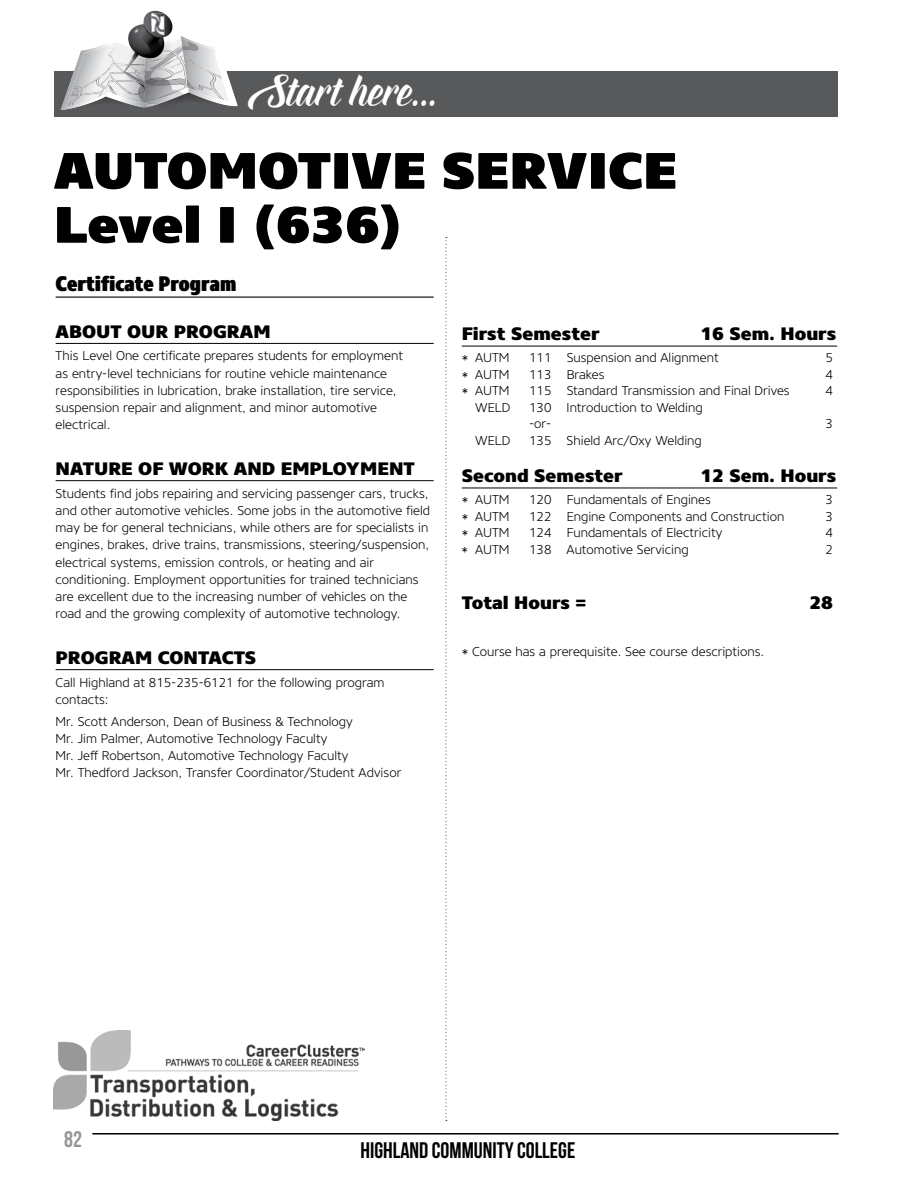
<style>
.page{position:relative;width:918px;height:1188px;background:#fff}
.page>*{position:absolute;margin:0;border:0;box-sizing:border-box;transform-origin:0 0}
.t1{font:900 51px/54px "Core Sans NR95";color:#000}
.t2{font:42.3px "Everglow";color:#fff}
.t3{font:22.5px "Bebas Neue";color:#000}
.t4{font:22.5px "Bebas Neue";color:#939598}
.t5{font:900 21px "Core Sans NR97 Cn";color:#000}
.t6{font:800 18px "Core Sans NR85";color:#000}
.t7{font:300 12.75px/17.2px "Core Sans NR35";color:#000}
</style>
<div class="page">
<div style="left:54px;top:71px;width:783px;height:46px;background:#58595b"></div>
<svg style="left:61px;top:11px;width:177px;height:99px"></svg>
<svg style="left:445px;top:237px;width:2px;height:884px"></svg>
<hr style="left:92px;top:1133px;width:747px;height:2px;background:#000">
<hr style="left:56px;top:297px;width:378px;height:1px;background:#000">
<hr style="left:56px;top:343px;width:378px;height:1px;background:#000">
<hr style="left:56px;top:480px;width:378px;height:1px;background:#000">
<hr style="left:56px;top:669px;width:378px;height:1px;background:#000">
<hr style="left:462px;top:346px;width:375px;height:1px;background:#000">
<hr style="left:462px;top:488px;width:375px;height:1px;background:#000">
<img style="left:54px;top:1030px;width:310px;height:90px">
<h2 class="t2" style="left:248px;top:62px;width:190px">Start here...</h2>
<h1 class="t1" style="left:54px;top:144px;width:625px">AUTOMOTIVE SERVICE<br>Level I (636)</h1>
<h3 class="t5" style="left:56px;top:270px;width:182px">Certificate Program</h3>
<h3 class="t6" style="left:56px;top:320px;width:216px">ABOUT OUR PROGRAM</h3>
<p class="t7" style="left:56px;top:347px;width:349px">This Level One certificate prepares students for employment as entry-level technicians for routine vehicle maintenance responsibilities in lubrication, brake installation, tire service, suspension repair and alignment, and minor automotive electrical.</p>
<h3 class="t6" style="left:56px;top:457px;width:361px">NATURE OF WORK AND EMPLOYMENT</h3>
<p class="t7" style="left:56px;top:485px;width:376px">Students find jobs repairing and servicing passenger cars, trucks, and other automotive vehicles. Some jobs in the automotive field may be for general technicians, while others are for specialists in engines, brakes, drive trains, transmissions, steering/suspension, electrical systems, emission controls, or heating and air conditioning. Employment opportunities for trained technicians are excellent due to the increasing number of vehicles on the road and the growing complexity of automotive technology.</p>
<h3 class="t6" style="left:56px;top:646px;width:202px">PROGRAM CONTACTS</h3>
<p class="t7" style="left:56px;top:674px;width:330px">Call Highland at 815-235-6121 for the following program contacts:</p>
<p class="t7" style="left:56px;top:713px;width:347px">Mr. Scott Anderson, Dean of Business &amp; Technology<br>Mr. Jim Palmer, Automotive Technology Faculty<br>Mr. Jeff Robertson, Automotive Technology Faculty<br>Mr. Thedford Jackson, Transfer Coordinator/Student Advisor</p>
<h3 class="t6" style="left:462px;top:322px;width:139px">First Semester</h3>
<h3 class="t6" style="left:700px;top:322px;width:137px">16 Sem. Hours</h3>
<p class="t7" style="left:462px;top:349px;width:49px">* AUTM</p>
<p class="t7" style="left:529px;top:349px;width:191px">111 Suspension and Alignment</p>
<p class="t7" style="left:825px;top:349px;width:9px">5</p>
<p class="t7" style="left:462px;top:366px;width:49px">* AUTM</p>
<p class="t7" style="left:529px;top:366px;width:77px">113 Brakes</p>
<p class="t7" style="left:825px;top:366px;width:9px">4</p>
<p class="t7" style="left:462px;top:382px;width:49px">* AUTM</p>
<p class="t7" style="left:529px;top:382px;width:262px">115 Standard Transmission and Final Drives</p>
<p class="t7" style="left:825px;top:382px;width:9px">4</p>
<p class="t7" style="left:475px;top:399px;width:37px">WELD</p>
<p class="t7" style="left:529px;top:399px;width:175px;line-height:16.5px">130 Introduction to Welding -or-</p>
<p class="t7" style="left:825px;top:415px;width:9px">3</p>
<p class="t7" style="left:475px;top:432px;width:37px">WELD</p>
<p class="t7" style="left:529px;top:432px;width:174px">135 Shield Arc/Oxy Welding</p>
<h3 class="t6" style="left:462px;top:464px;width:163px">Second Semester</h3>
<h3 class="t6" style="left:700px;top:464px;width:137px">12 Sem. Hours</h3>
<p class="t7" style="left:462px;top:491px;width:49px">* AUTM</p>
<p class="t7" style="left:529px;top:491px;width:183px">120 Fundamentals of Engines</p>
<p class="t7" style="left:825px;top:491px;width:9px">3</p>
<p class="t7" style="left:462px;top:508px;width:49px">* AUTM</p>
<p class="t7" style="left:529px;top:508px;width:257px">122 Engine Components and Construction</p>
<p class="t7" style="left:825px;top:508px;width:9px">3</p>
<p class="t7" style="left:462px;top:524px;width:49px">* AUTM</p>
<p class="t7" style="left:529px;top:524px;width:195px">124 Fundamentals of Electricity</p>
<p class="t7" style="left:825px;top:524px;width:9px">4</p>
<p class="t7" style="left:462px;top:541px;width:49px">* AUTM</p>
<p class="t7" style="left:529px;top:541px;width:161px">138 Automotive Servicing</p>
<p class="t7" style="left:825px;top:541px;width:9px">2</p>
<h3 class="t6" style="left:462px;top:591px;width:126px">Total Hours =</h3>
<h3 class="t6" style="left:809px;top:591px;width:25px">28</h3>
<p class="t7" style="left:462px;top:643px;width:302px">* Course has a prerequisite. See course descriptions.</p>
<h3 class="t4" style="left:64px;top:1127px;width:19px">82</h3>
<h3 class="t3" style="left:361px;top:1138px;width:216px">HIGHLAND COMMUNITY COLLEGE</h3>
</div>
